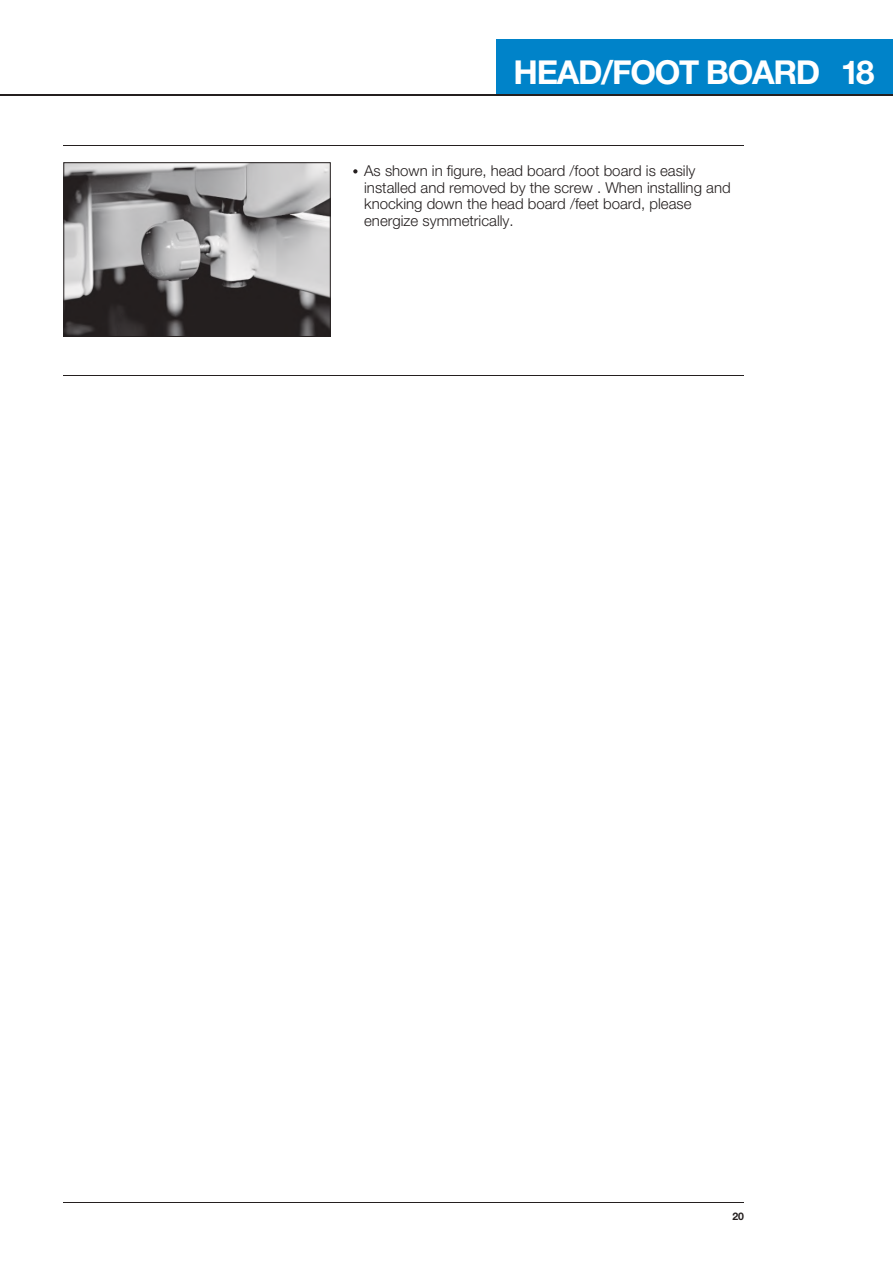
<style>
.page{position:relative;width:893px;height:1263px;background:#fff}
.page>*{position:absolute;margin:0;border:0;box-sizing:border-box;transform-origin:0 0}
.t1{font:700 33px "Helvetica Neue LT Std";letter-spacing:-.04em;color:#fff}
.t2{font:300 15px/16.5px "Helvetica Neue LT Std";color:#241f1f}
.t3{font:700 10.5px "Helvetica Neue LT Std";color:#241f1f}
</style>
<div class="page">
<div style="left:496px;top:39px;width:397px;height:56px;background:#0083c9"></div>
<hr style="left:0;top:94px;width:893px;height:1px;background:#241f1f">
<hr style="left:64px;top:1202px;width:680px;height:1px;background:#241f1f">
<hr style="left:64px;top:375px;width:680px;height:1px;background:#241f1f">
<hr style="left:64px;top:145px;width:680px;height:1px;background:#241f1f">
<img style="left:65px;top:164px;width:264px;height:171px">
<div style="left:63px;top:162px;width:268px;height:175px;border:1px solid #241f1f"></div>
<svg style="left:353px;top:169px;width:4px;height:4px"></svg>
<h1 class="t1" style="left:514px;top:52px;width:362px">HEAD/FOOT BOARD 18</h1>
<p class="t2" style="left:364px;top:162px;width:368px">As shown in figure, head board /foot board is easily installed and removed by the screw . When installing and knocking down the head board /feet board, please energize symmetrically.</p>
<p class="t3" style="left:732px;top:1210px;width:13px">20</p>
</div>
